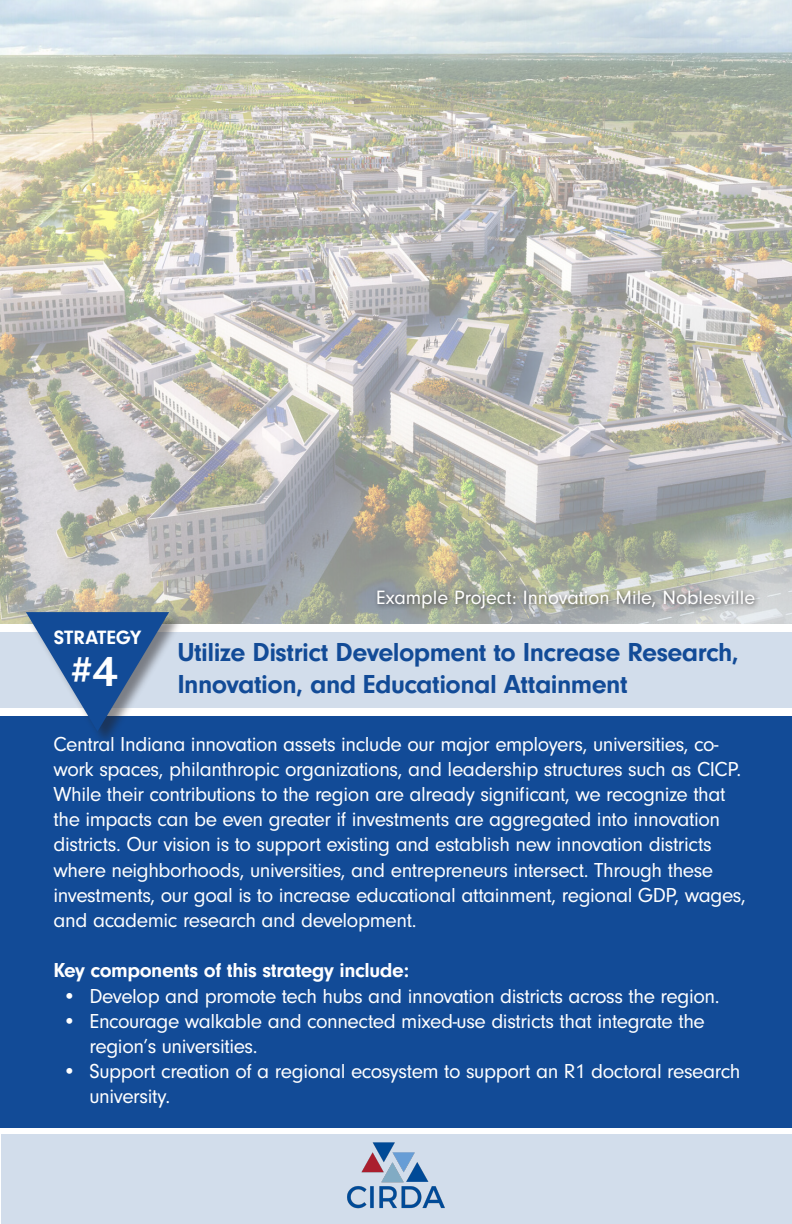
<style>
.page{position:relative;width:792px;height:1224px;background:#fff}
.page>*{position:absolute;margin:0;border:0;box-sizing:border-box;transform-origin:0 0}
.t1{font:700 48px "Mr Eaves XL Mod OT";color:#fff}
.t2{font:700 27px/32.4px "Neuzeit Gro";letter-spacing:-.02em;color:#124b97}
.t3{font:21px/25.2px "Neuzeit Gro";letter-spacing:-.02em;color:#fff}
.t4{font:700 21px "Neuzeit Gro";letter-spacing:-.02em;color:#fff}
.t5{font:20px "Neuzeit Gro";color:#fff}
.t6{font:700 20px "Neuzeit Gro";color:#fff}
</style>
<div class="page">
<div style="left:0;top:716px;width:792px;height:412px;background:#124b97"></div>
<img style="left:0;top:0;width:792px;height:623px">
<div style="left:0;top:632px;width:792px;height:76px;background:#d2ddeb"></div>
<div style="left:374px;top:587px;width:387px;height:28px;background:#231f20;opacity:.75"></div>
<div style="left:1px;top:1134px;width:791px;height:90px;background:#d2ddeb"></div>
<img style="left:347px;top:1143px;width:98px;height:66px">
<div style="left:27px;top:612px;width:157px;height:134px;background:#231f20;opacity:.5"></div>
<svg style="left:26px;top:612px;width:143px;height:120px"></svg>
<p class="t5" style="left:376px;top:587px;width:380px">Example Project: Innovation Mile, Noblesville</p>
<p class="t2" style="left:177px;top:636px;width:563px">Utilize District Development to Increase Research,<br>Innovation, and Educational Attainment</p>
<p class="t3" style="left:54px;top:732px;width:694px">Central Indiana innovation assets include our major employers, universities, co&shy;work spaces, philanthropic organizations, and leadership structures such as CICP.<br>While their contributions to the region are already significant, we recognize that the impacts can be even greater if investments are aggregated into innovation districts. Our vision is to support existing and establish new innovation districts where neighborhoods, universities, and entrepreneurs intersect. Through these investments, our goal is to increase educational attainment, regional GDP, wages, and academic research and development.</p>
<p class="t4" style="left:54px;top:959px;width:357px">Key components of this strategy include:</p>
<p class="t3" style="left:63px;top:984px;width:659px">• Develop and promote tech hubs and innovation districts across the region.</p>
<p class="t3" style="left:90px;top:1009px;width:617px;text-indent:-27px">• Encourage walkable and connected mixed-use districts that integrate the region’s universities.</p>
<p class="t3" style="left:90px;top:1059px;width:652px;text-indent:-27px">• Support creation of a regional ecosystem to support an R1 doctoral research university.</p>
<p class="t6" style="left:54px;top:626px;width:89px">STRATEGY</p>
<p class="t1" style="left:71px;top:648px;width:49px">#4</p>
</div>
